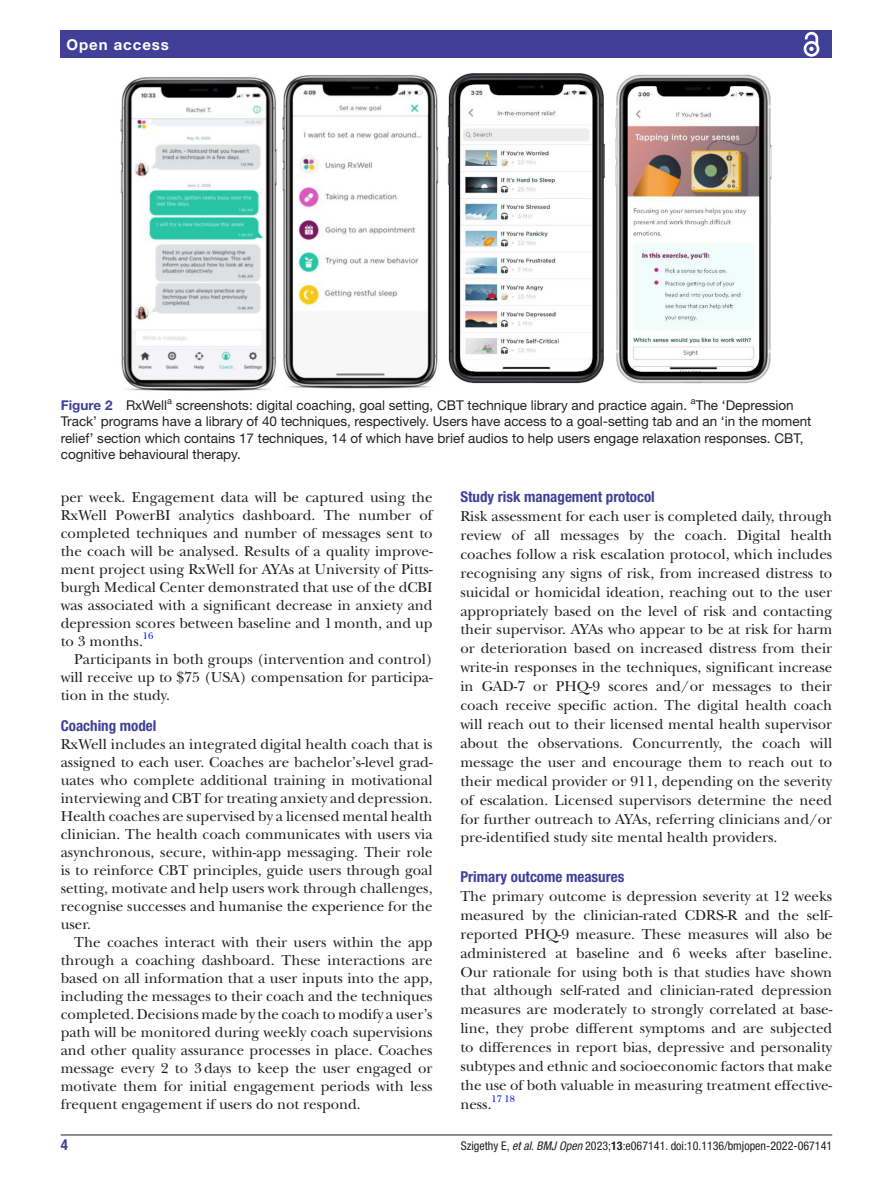
<style>
.page{position:relative;width:893px;height:1191px;background:#fff}
.page>*{position:absolute;margin:0;border:0;box-sizing:border-box;transform-origin:0 0}
.t1{font:15px/18px "New Baskerville";color:#231f20;text-align:justify}
.t2{font:700 condensed 15px "Helvetica Neue LT Std";color:#414099}
.t3{font:700 15px "Helvetica Neue LT Std";letter-spacing:.065em;color:#fff}
.t4{font:13.5px/16.2px "Helvetica Neue LT Std";color:#231f20}
.t5{font:condensed 12px "Helvetica Neue LT Std";color:#231f20}
.t6{font:9.9px "New Baskerville";color:#00f}
.s1{font-weight:700;color:#414099}
.s2{font-style:italic}
.s3{font-weight:700}
</style>
<div class="page">
<hr style="left:61px;top:1134px;width:771px;height:1px;background:#231f20">
<div style="left:61px;top:31px;width:771px;height:27px;background:#414099"></div>
<svg style="left:803px;top:31px;width:17px;height:26px"></svg>
<img style="left:120px;top:73px;width:652px;height:318px">
<p class="t3" style="left:66px;top:35px;width:104px">Open access</p>
<p class="t4" style="left:61px;top:397px;width:752px"><span class="s1">Figure 2</span> RxWell<sup>a</sup> screenshots: digital coaching, goal setting, CBT technique library and practice again. <sup>a</sup>The ‘Depression Track’ programs have a library of 40 techniques, respectively. Users have access to a goal-setting tab and an ‘in the moment relief’ section which contains 17 techniques, 14 of which have brief audios to help users engage relaxation responses. CBT, cognitive behavioural therapy.</p>
<p class="t1" style="left:61px;top:488px;width:373px">per week. Engagement data will be captured using the RxWell PowerBI analytics dashboard. The number of completed techniques and number of messages sent to the coach will be analysed. Results of a quality improve&shy;ment project using RxWell for AYAs at University of Pitts&shy;burgh Medical Center demonstrated that use of the dCBI was associated with a significant decrease in anxiety and depression scores between baseline and 1month, and up to 3 months.</p>
<p class="t6" style="left:143px;top:630px;width:12px">16</p>
<p class="t1" style="left:61px;top:650px;width:373px;text-indent:14px">Participants in both groups (intervention and control) will receive up to $75 (USA) compensation for participa&shy;tion in the study.</p>
<p class="t2" style="left:61px;top:717px;width:97px">Coaching model</p>
<p class="t1" style="left:61px;top:735px;width:373px">RxWell includes an integrated digital health coach that is assigned to each user. Coaches are bachelor’s-level grad&shy;uates who complete additional training in motivational interviewing and CBT for treating anxiety and depression.<br>Health coaches are supervised by a licensed mental health clinician. The health coach communicates with users via asynchronous, secure, within-app messaging. Their role is to reinforce CBT principles, guide users through goal setting, motivate and help users work through challenges, recognise successes and humanise the experience for the user.</p>
<p class="t1" style="left:61px;top:933px;width:373px;text-indent:14px">The coaches interact with their users within the app through a coaching dashboard. These interactions are based on all information that a user inputs into the app, including the messages to their coach and the techniques completed. Decisions made by the coach to modify a user’s path will be monitored during weekly coach supervisions and other quality assurance processes in place. Coaches message every 2 to 3days to keep the user engaged or motivate them for initial engagement periods with less frequent engagement if users do not respond.</p>
<p class="t2" style="left:460px;top:488px;width:196px">Study risk management protocol</p>
<p class="t1" style="left:460px;top:507px;width:373px;line-height:18.9px">Risk assessment for each user is completed daily, through review of all messages by the coach. Digital health coaches follow a risk escalation protocol, which includes recognising any signs of risk, from increased distress to suicidal or homicidal ideation, reaching out to the user appropriately based on the level of risk and contacting their supervisor. AYAs who appear to be at risk for harm or deterioration based on increased distress from their write-in responses in the techniques, significant increase in GAD-7 or PHQ-9 scores and/or messages to their coach receive specific action. The digital health coach will reach out to their licensed mental health supervisor about the observations. Concurrently, the coach will message the user and encourage them to reach out to their medical provider or 911, depending on the severity of escalation. Licensed supervisors determine the need for further outreach to AYAs, referring clinicians and/or pre-identified study site mental health providers.</p>
<p class="t2" style="left:460px;top:867px;width:165px">Primary outcome measures</p>
<p class="t1" style="left:460px;top:886px;width:373px;line-height:18.9px">The primary outcome is depression severity at 12 weeks measured by the clinician-rated CDRS-R and the self&shy;reported PHQ-9 measure. These measures will also be administered at baseline and 6 weeks after baseline.<br>Our rationale for using both is that studies have shown that although self-rated and clinician-rated depression measures are moderately to strongly correlated at base&shy;line, they probe different symptoms and are subjected to differences in report bias, depressive and personality subtypes and ethnic and socioeconomic factors that make the use of both valuable in measuring treatment effective&shy;ness.</p>
<p class="t6" style="left:492px;top:1093px;width:25px">17 18</p>
<p class="t2" style="left:61px;top:1135px;width:9px">4</p>
<p class="t5" style="left:461px;top:1138px;width:373px">Szigethy E, <span class="s2">et al</span>. <span class="s2">BMJ Open</span> 2023;<span class="s3">13</span>:e067141. doi:10.1136/bmjopen-2022-067141</p>
</div>
